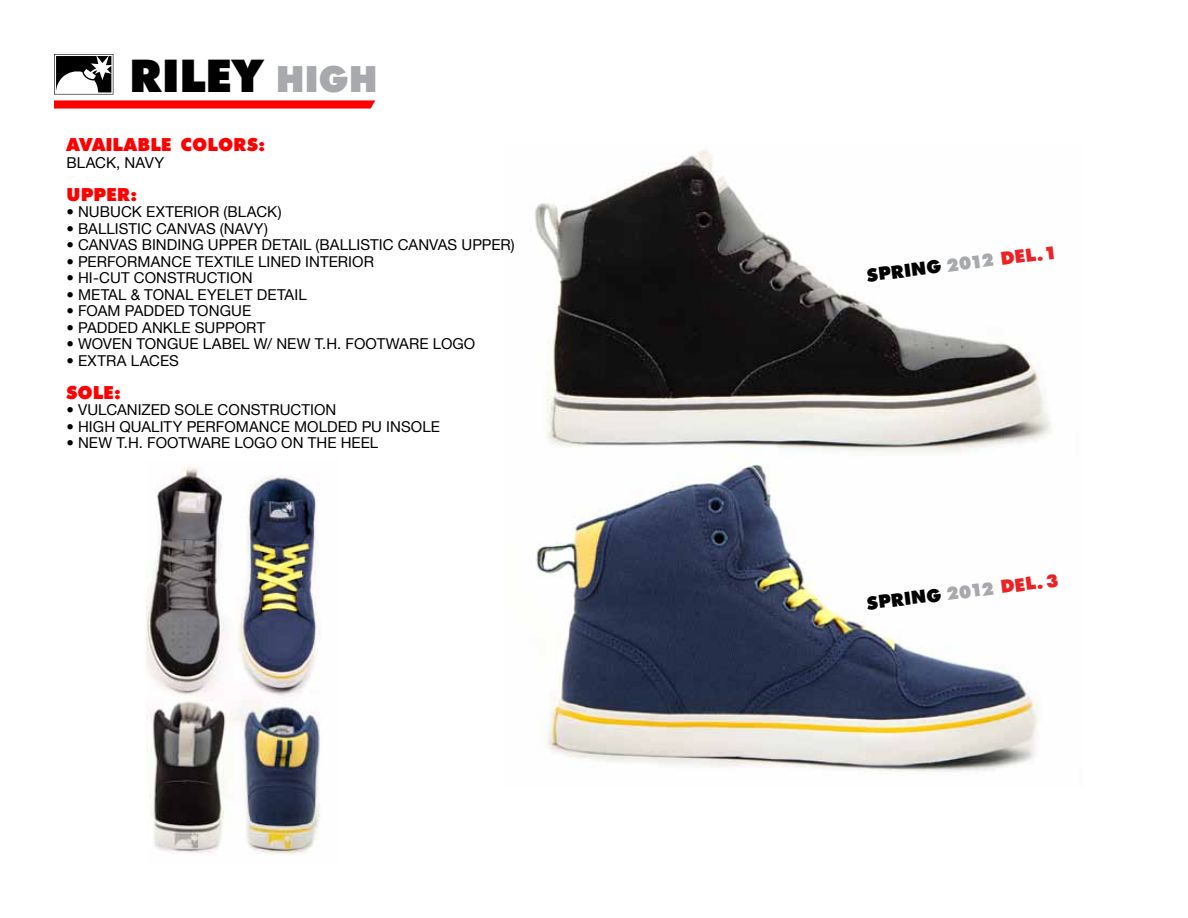
<style>
.page{position:relative;width:1188px;height:918px;background:#fff}
.page>*{position:absolute;margin:0;border:0;box-sizing:border-box;transform-origin:0 0}
.t1{font:45px "Raiders";letter-spacing:.025em;color:#000}
.t2{font:18px "Raiders";color:#000}
.t3{font:18px "Raiders";letter-spacing:.02em;color:#f00}
.t4{font:15px "Helvetica Neue";letter-spacing:.005em;color:#000}
.s1{font-size:36px;color:#a7a9ac}
.s2{color:#a7a9ac}
.s3{color:#ed2124}
</style>
<div class="page">
<img style="left:535px;top:150px;width:517px;height:624px">
<img style="left:147px;top:466px;width:173px;height:389px">
<svg style="left:54px;top:100px;width:321px;height:9px;background:#ff1a1a"></svg>
<svg style="left:54px;top:54px;width:59px;height:40px"></svg>
<h1 class="t1" style="left:130px;top:49px;width:249px">RILEY <span class="s1">HIGH</span></h1>
<p class="t3" style="left:66px;top:134px;width:200px">AVAILABLE COLORS:</p>
<p class="t4" style="left:66px;top:154px;width:99px">BLACK, NAVY</p>
<p class="t3" style="left:66px;top:184px;width:72px">UPPER:</p>
<p class="t4" style="left:66px;top:203px;width:217px">• NUBUCK EXTERIOR (BLACK)</p>
<p class="t4" style="left:66px;top:220px;width:203px">• BALLISTIC CANVAS (NAVY)</p>
<p class="t4" style="left:66px;top:236px;width:450px">• CANVAS BINDING UPPER DETAIL (BALLISTIC CANVAS UPPER)</p>
<p class="t4" style="left:66px;top:253px;width:309px">• PERFORMANCE TEXTILE LINED INTERIOR</p>
<p class="t4" style="left:66px;top:269px;width:188px">• HI-CUT CONSTRUCTION</p>
<p class="t4" style="left:66px;top:286px;width:242px">• METAL &amp; TONAL EYELET DETAIL</p>
<p class="t4" style="left:66px;top:302px;width:186px">• FOAM PADDED TONGUE</p>
<p class="t4" style="left:66px;top:319px;width:200px">• PADDED ANKLE SUPPORT</p>
<p class="t4" style="left:66px;top:335px;width:411px">• WOVEN TONGUE LABEL W/ NEW T.H. FOOTWARE LOGO</p>
<p class="t4" style="left:66px;top:352px;width:114px">• EXTRA LACES</p>
<p class="t3" style="left:66px;top:382px;width:56px">SOLE:</p>
<p class="t4" style="left:66px;top:401px;width:271px">• VULCANIZED SOLE CONSTRUCTION</p>
<p class="t4" style="left:66px;top:418px;width:375px">• HIGH QUALITY PERFOMANCE MOLDED PU INSOLE</p>
<p class="t4" style="left:66px;top:434px;width:313px">• NEW T.H. FOOTWARE LOGO ON THE HEEL</p>
<p class="t2" style="left:866px;top:264px;width:192px;rotate:-7deg">SPRING <span class="s2">2012</span> <span class="s3">DEL. 1</span></p>
<p class="t2" style="left:866px;top:593px;width:194px;rotate:-7deg">SPRING <span class="s2">2012</span> <span class="s3">DEL. 3</span></p>
</div>
